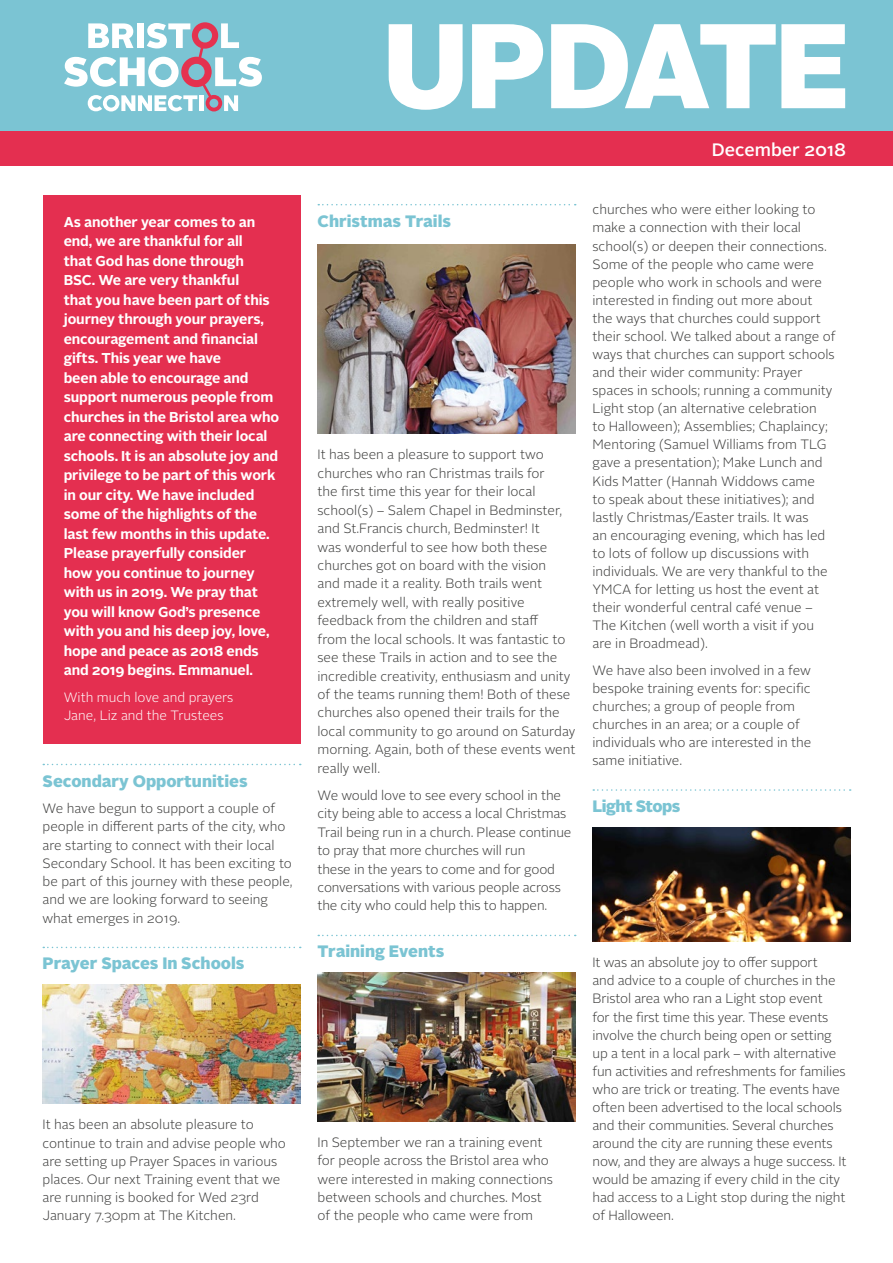
<style>
.page{position:relative;width:893px;height:1263px;background:#fff}
.page>*{position:absolute;margin:0;border:0;box-sizing:border-box;transform-origin:0 0}
.t1{font:900 120px "Alright Sans";letter-spacing:-.03em;color:#fff}
.t2{font:500 18px "Alright Sans";color:#fff}
.t3{font:900 16.5px "Alright Sans";color:#7bc4d3}
.t4{font:900 16.5px "Alright Sans";letter-spacing:-.03em;color:#7bc4d3}
.t5{font:700 14.25px/19.5px "Alright Sans";letter-spacing:-.01em;color:#fff}
.t6{font:300 13.5px/18.1px "Alright Sans";color:#3c3c3b}
.t7{font:300 13.5px/18px "Alright Sans";color:#fff}
</style>
<div class="page">
<div style="left:0;top:0;width:893px;height:132px;background:#7bc4d3"></div>
<svg style="left:64px;top:22px;width:198px;height:89px"></svg>
<div style="left:0;top:132px;width:893px;height:34px;background:#e42f50"></div>
<div style="left:43px;top:195px;width:257px;height:548px;background:#e42f50"></div>
<svg style="left:318px;top:204px;width:258px;height:1px"></svg>
<svg style="left:318px;top:935px;width:258px;height:1px"></svg>
<img style="left:317px;top:244px;width:258px;height:189px">
<img style="left:317px;top:973px;width:258px;height:148px">
<svg style="left:593px;top:789px;width:258px;height:2px"></svg>
<img style="left:592px;top:827px;width:258px;height:115px">
<svg style="left:43px;top:764px;width:258px;height:1px"></svg>
<svg style="left:43px;top:947px;width:258px;height:1px"></svg>
<img style="left:43px;top:985px;width:257px;height:119px">
<p class="t5" style="left:64px;top:212px;width:217px">As another year comes to an end, we are thankful for all<br>that God has done through<br>BSC. We are very thankful<br>that you have been part of this journey through your prayers, encouragement and financial gifts. This year we have<br>been able to encourage and support numerous people from churches in the Bristol area who are connecting with their local schools. It is an absolute joy and privilege to be part of this work in our city. We have included some of the highlights of the last few months in this update.<br>Please prayerfully consider<br>how you continue to journey with us in 2019. We pray that you will know God’s presence with you and his deep joy, love, hope and peace as 2018 ends and 2019 begins. Emmanuel.</p>
<p class="t7" style="left:64px;top:689px;width:171px">With much love and prayers<br>Jane, Liz and the Trustees</p>
<p class="t3" style="left:43px;top:769px;width:207px">Secondary Opportunities</p>
<p class="t6" style="left:43px;top:800px;width:252px">We have begun to support a couple of people in different parts of the city, who are starting to connect with their local Secondary School. It has been exciting to be part of this journey with these people, and we are looking forward to seeing what emerges in 2019.</p>
<p class="t3" style="left:43px;top:952px;width:204px">Prayer Spaces In Schools</p>
<p class="t6" style="left:43px;top:1116px;width:245px">It has been an absolute pleasure to continue to train and advise people who are setting up Prayer Spaces in various places. Our next Training event that we are running is booked for Wed 23rd January 7.30pm at The Kitchen.</p>
<h1 class="t1" style="left:382px;top:-20px;width:470px">UPDATE</h1>
<h2 class="t2" style="left:712px;top:137px;width:136px">December 2018</h2>
<p class="t3" style="left:317px;top:209px;width:135px">Christmas Trails</p>
<p class="t6" style="left:317px;top:446px;width:259px">It has been a pleasure to support two churches who ran Christmas trails for<br>the first time this year for their local school(s) – Salem Chapel in Bedminster, and St.Francis church, Bedminster! It<br>was wonderful to see how both these churches got on board with the vision<br>and made it a reality. Both trails went extremely well, with really positive feedback from the children and staff<br>from the local schools. It was fantastic to see these Trails in action and to see the incredible creativity, enthusiasm and unity of the teams running them! Both of these churches also opened their trails for the local community to go around on Saturday morning. Again, both of these events went really well.</p>
<p class="t6" style="left:317px;top:786px;width:255px">We would love to see every school in the city being able to access a local Christmas Trail being run in a church. Please continue to pray that more churches will run<br>these in the years to come and for good conversations with various people across the city who could help this to happen.</p>
<p class="t3" style="left:317px;top:940px;width:128px">Training Events</p>
<p class="t6" style="left:317px;top:1133px;width:237px">In September we ran a training event for people across the Bristol area who were interested in making connections between schools and churches. Most of the people who came were from</p>
<p class="t6" style="left:592px;top:201px;width:245px">churches who were either looking to make a connection with their local school(s) or deepen their connections.<br>Some of the people who came were people who work in schools and were interested in finding out more about the ways that churches could support their school. We talked about a range of ways that churches can support schools and their wider community: Prayer spaces in schools; running a community Light stop (an alternative celebration<br>to Halloween); Assemblies; Chaplaincy; Mentoring (Samuel Williams from TLG gave a presentation); Make Lunch and Kids Matter (Hannah Widdows came<br>to speak about these initiatives); and lastly Christmas/Easter trails. It was<br>an encouraging evening, which has led to lots of follow up discussions with individuals. We are very thankful to the YMCA for letting us host the event at their wonderful central café venue – The Kitchen (well worth a visit if you are in Broadmead).</p>
<p class="t6" style="left:592px;top:661px;width:221px">We have also been involved in a few bespoke training events for: specific churches; a group of people from churches in an area; or a couple of individuals who are interested in the same initiative.</p>
<p class="t4" style="left:592px;top:794px;width:89px">Light Stops</p>
<p class="t6" style="left:592px;top:954px;width:255px">It was an absolute joy to offer support<br>and advice to a couple of churches in the Bristol area who ran a Light stop event<br>for the first time this year. These events involve the church being open or setting up a tent in a local park – with alternative fun activities and refreshments for families who are trick or treating. The events have often been advertised to the local schools and their communities. Several churches around the city are running these events now, and they are always a huge success. It would be amazing if every child in the city had access to a Light stop during the night of Halloween.</p>
</div>
